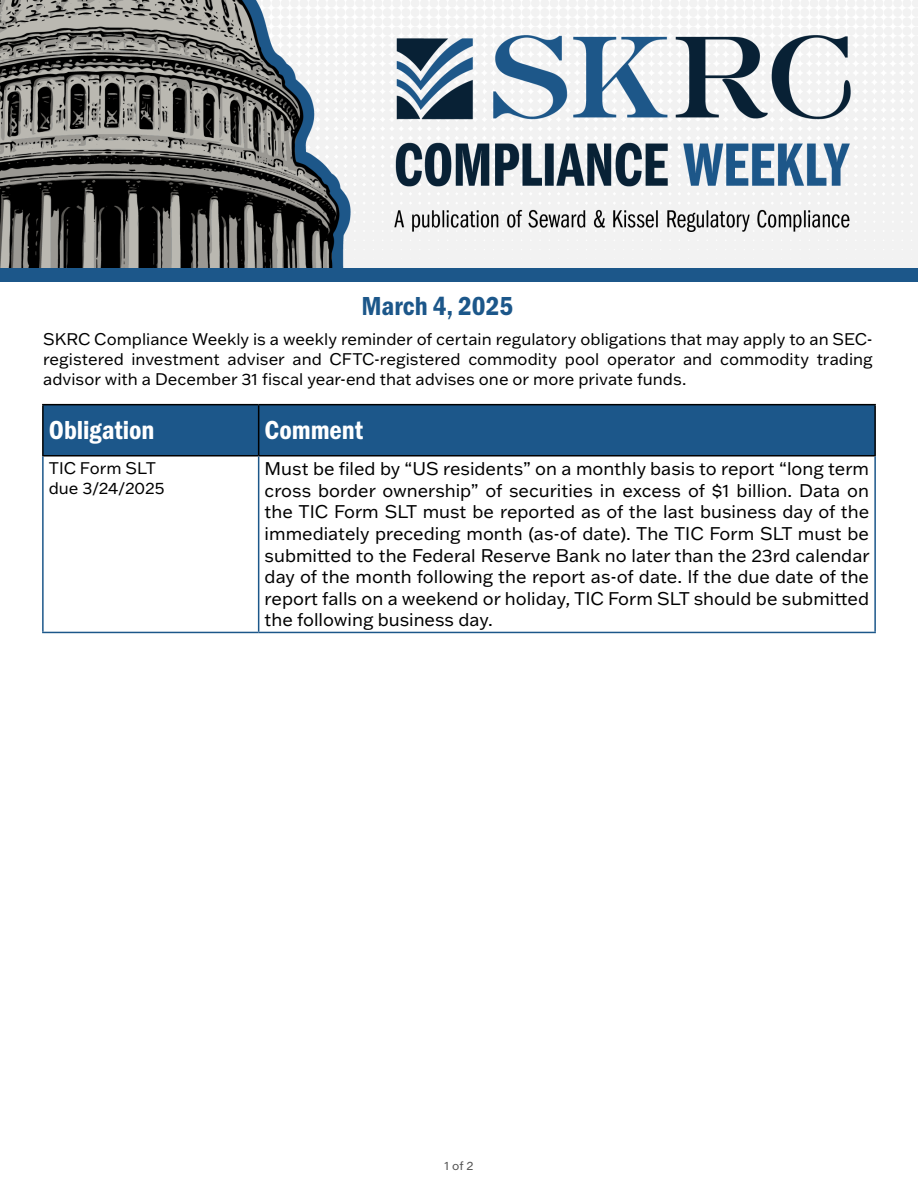
<style>
.page{position:relative;width:918px;height:1188px;background:#fff}
.page>*{position:absolute;margin:0;border:0;box-sizing:border-box;transform-origin:0 0}
.t1{font:27px "Franklin Gothic URW Con Dem";color:#fff}
.t2{font:27px "Franklin Gothic URW Con Dem";letter-spacing:-.005em;color:#1c578a}
.t3{font:18px/21.6px "Franklin Gothic ATF";color:#000;text-align:justify}
.t4{font:16.5px/19.8px "Franklin Gothic ATF";color:#000;text-align:justify}
.t5{font:12px "Franklin Gothic ATF";color:#515151}
</style>
<div class="page">
<img style="left:0;top:0;width:918px;height:268px">
<div style="left:44px;top:405px;width:830px;height:50px;background:#1c578a"></div>
<hr style="left:42px;top:404px;width:217px;height:1px;background:#000">
<hr style="left:42px;top:405px;width:2px;height:50px;background:#000">
<hr style="left:259px;top:404px;width:617px;height:1px;background:#000">
<hr style="left:258px;top:405px;width:1px;height:50px;background:#000">
<hr style="left:874px;top:405px;width:2px;height:50px;background:#000">
<hr style="left:42px;top:455px;width:217px;height:2px;background:#000">
<hr style="left:259px;top:455px;width:617px;height:2px;background:#000">
<hr style="left:42px;top:457px;width:2px;height:175px;background:#1c578a">
<hr style="left:258px;top:457px;width:1px;height:175px;background:#1c578a">
<hr style="left:874px;top:457px;width:2px;height:175px;background:#1c578a">
<hr style="left:42px;top:632px;width:217px;height:1px;background:#1c578a">
<hr style="left:259px;top:632px;width:617px;height:1px;background:#1c578a">
<div style="left:0;top:268px;width:918px;height:14px;background:#1c578a"></div>
<p class="t2" style="left:362px;top:287px;width:153px">March 4, 2025</p>
<p class="t4" style="left:43px;top:329px;width:831px">SKRC Compliance Weekly is a weekly reminder of certain regulatory obligations that may apply to an SEC&shy;registered investment adviser and CFTC-registered commodity pool operator and commodity trading advisor with a December 31 fiscal year-end that advises one or more private funds.</p>
<p class="t1" style="left:49px;top:412px;width:107px">Obligation</p>
<p class="t1" style="left:265px;top:412px;width:100px">Comment</p>
<p class="t4" style="left:49px;top:458px;width:109px">TIC Form SLT</p>
<p class="t4" style="left:49px;top:478px;width:117px">due 3/24/2025</p>
<p class="t3" style="left:265px;top:458px;width:606px">Must be filed by “US residents” on a monthly basis to report “long term cross border ownership” of securities in excess of $1 billion. Data on the TIC Form SLT must be reported as of the last business day of the immediately preceding month (as-of date). The TIC Form SLT must be submitted to the Federal Reserve Bank no later than the 23rd calendar day of the month following the report as-of date. If the due date of the report falls on a weekend or holiday, TIC Form SLT should be submitted the following business day.</p>
<p class="t5" style="left:444px;top:1158px;width:31px">1 of 2</p>
</div>
